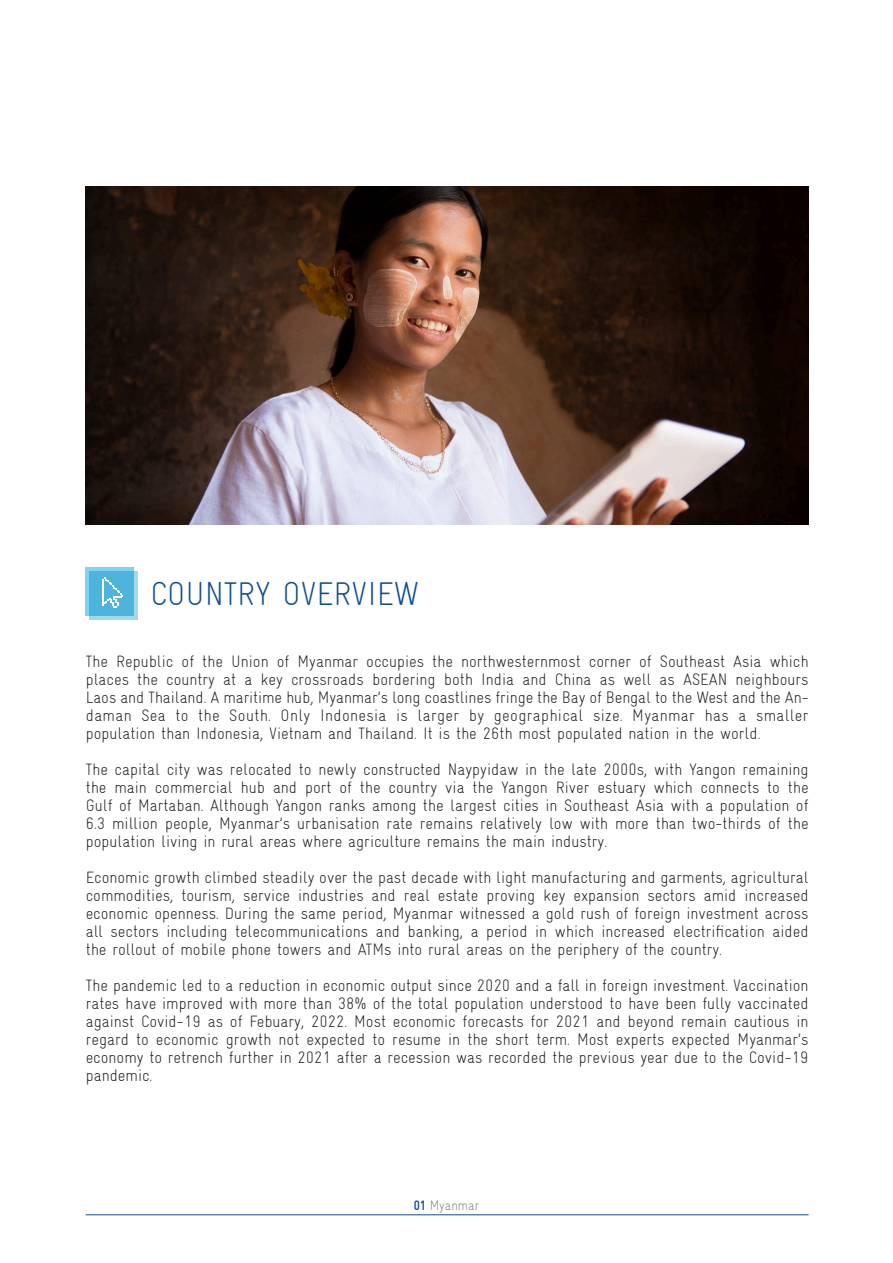
<style>
.page{position:relative;width:893px;height:1263px;background:#fff}
.page>*{position:absolute;margin:0;border:0;box-sizing:border-box;transform-origin:0 0}
.t1{font:300 condensed 33px "Gravur";color:#0f4d91}
.t2{font:300 condensed 16.5px/18px "Gravur";color:#231f20;text-align:justify}
.t3{font:300 condensed 13.5px "Gravur";color:#808285}
.s1{font-weight:700;color:#0f4d91}
</style>
<div class="page">
<svg style="left:90px;top:571px;width:48px;height:48px"></svg>
<svg style="left:86px;top:567px;width:48px;height:48px;fill:#4db4db"></svg>
<hr style="left:102px;top:579px;width:2px;height:26px;background:#fff">
<svg style="left:104px;top:577px;width:19px;height:30px"></svg>
<hr style="left:86px;top:1214px;width:723px;height:1px;background:#0f4d91">
<img style="left:86px;top:187px;width:723px;height:338px">
<h1 class="t1" style="left:150px;top:575px;width:270px">COUNTRY OVERVIEW</h1>
<p class="t2" style="left:86px;top:652px;width:724px">The Republic of the Union of Myanmar occupies the northwesternmost corner of Southeast Asia which places the country at a key crossroads bordering both India and China as well as ASEAN neighbours Laos and Thailand. A maritime hub, Myanmar’s long coastlines fringe the Bay of Bengal to the West and the An&shy;daman Sea to the South. Only Indonesia is larger by geographical size. Myanmar has a smaller population than Indonesia, Vietnam and Thailand. It is the 26th most populated nation in the world.</p>
<p class="t2" style="left:86px;top:760px;width:724px">The capital city was relocated to newly constructed Naypyidaw in the late 2000s, with Yangon remaining the main commercial hub and port of the country via the Yangon River estuary which connects to the Gulf of Martaban. Although Yangon ranks among the largest cities in Southeast Asia with a population of 6.3 million people, Myanmar’s urbanisation rate remains relatively low with more than two-thirds of the population living in rural areas where agriculture remains the main industry.</p>
<p class="t2" style="left:86px;top:868px;width:724px">Economic growth climbed steadily over the past decade with light manufacturing and garments, agricultural commodities, tourism, service industries and real estate proving key expansion sectors amid increased economic openness. During the same period, Myanmar witnessed a gold rush of foreign investment across all sectors including telecommunications and banking, a period in which increased electrification aided the rollout of mobile phone towers and ATMs into rural areas on the periphery of the country.</p>
<p class="t2" style="left:86px;top:976px;width:724px">The pandemic led to a reduction in economic output since 2020 and a fall in foreign investment. Vaccination rates have improved with more than 38% of the total population understood to have been fully vaccinated against Covid-19 as of Febuary, 2022. Most economic forecasts for 2021 and beyond remain cautious in regard to economic growth not expected to resume in the short term. Most experts expected Myanmar’s economy to retrench further in 2021 after a recession was recorded the previous year due to the Covid-19 pandemic.</p>
<p class="t3" style="left:414px;top:1198px;width:67px"><span class="s1">01</span> Myanmar</p>
</div>
